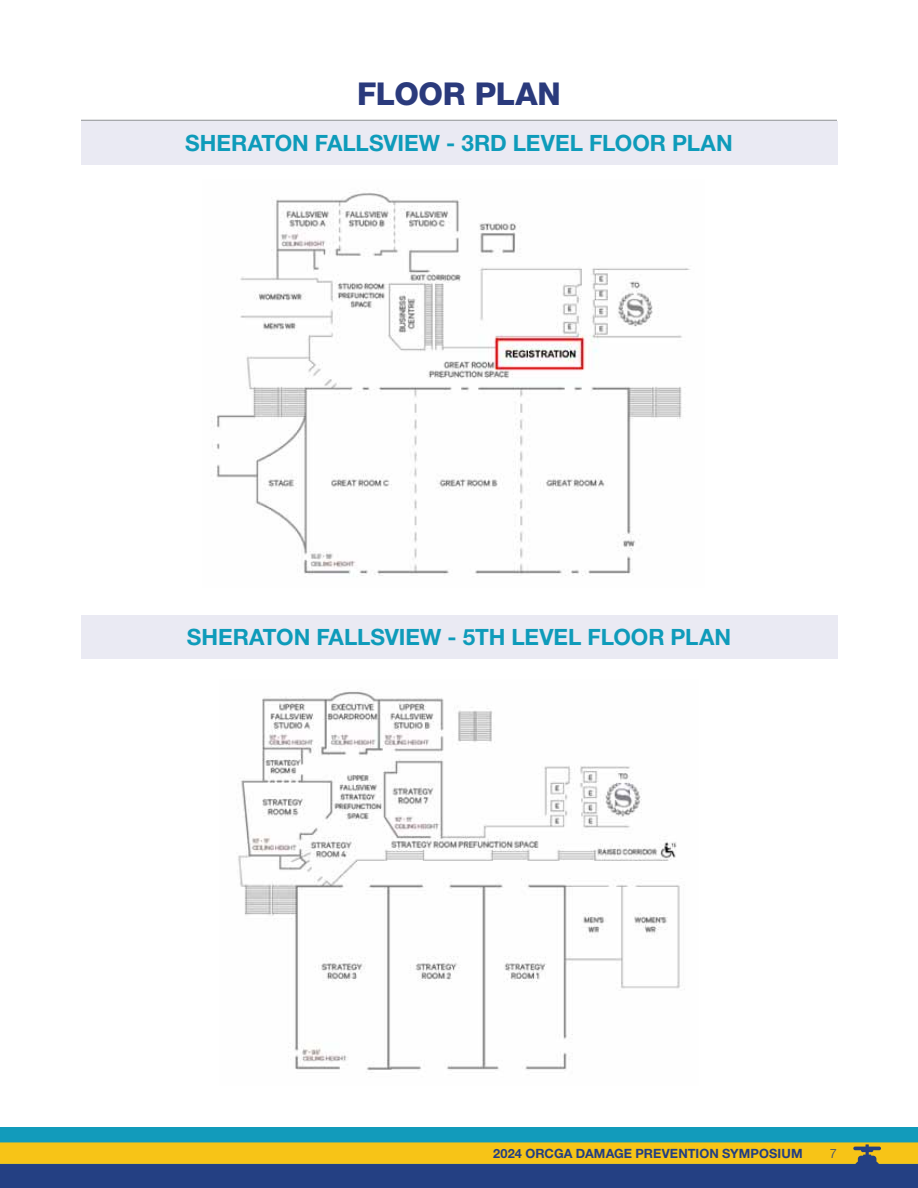
<style>
.page{position:relative;width:918px;height:1188px;background:#fff}
.page>*{position:absolute;margin:0;border:0;box-sizing:border-box;transform-origin:0 0}
.t1{font:800 31.5px "Helvetica Neue";letter-spacing:-.01em;color:#2a3a7c}
.t2{font:700 22.5px "Helvetica Neue";letter-spacing:-.005em;color:#0e9bba}
.t3{font:700 12.75px "Helvetica Neue";letter-spacing:.01em;color:#223e83}
.t4{font:300 12.75px "Helvetica Neue";color:#223e83}
</style>
<div class="page">
<hr style="left:81px;top:120px;width:756px;height:1px;background:#a7a9ac">
<svg style="left:0;top:1128px;width:918px;height:60px;background:#69846a"></svg>
<div style="left:81px;top:121px;width:757px;height:44px;background:#eaeaf3"></div>
<div style="left:81px;top:615px;width:757px;height:44px;background:#eaeaf3"></div>
<img style="left:212px;top:192px;width:478px;height:384px">
<img style="left:238px;top:689px;width:442px;height:384px">
<h1 class="t1" style="left:357px;top:75px;width:205px">FLOOR PLAN</h1>
<p class="t2" style="left:185px;top:129px;width:549px">SHERATON FALLSVIEW - 3RD LEVEL FLOOR PLAN</p>
<p class="t2" style="left:187px;top:623px;width:546px">SHERATON FALLSVIEW - 5TH LEVEL FLOOR PLAN</p>
<p class="t3" style="left:493px;top:1146px;width:311px">2024 ORCGA DAMAGE PREVENTION SYMPOSIUM</p>
<p class="t4" style="left:830px;top:1146px;width:9px">7</p>
</div>
